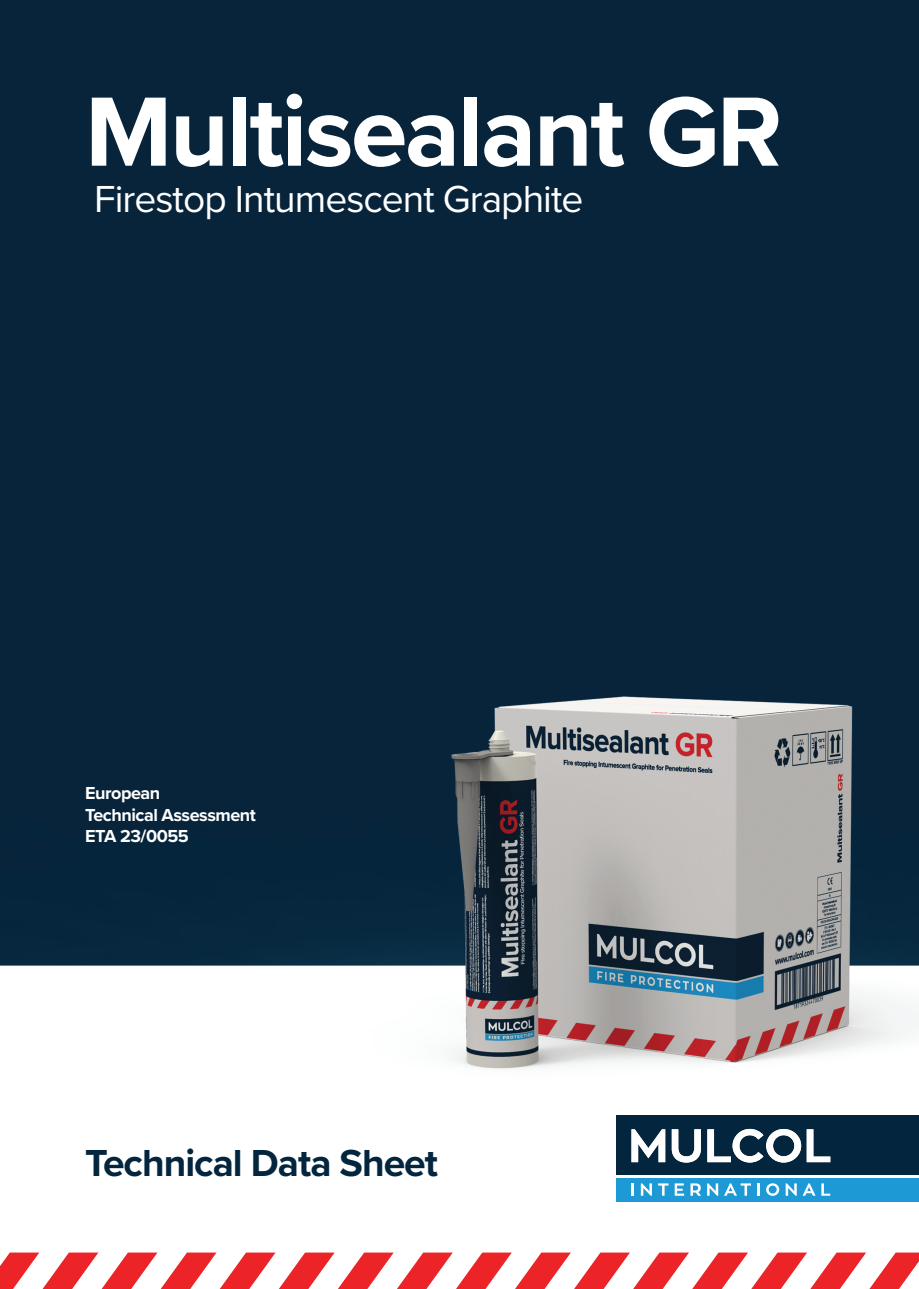
<style>
.page{position:relative;width:919px;height:1289px;background:#fff}
.page>*{position:absolute;margin:0;border:0;box-sizing:border-box;transform-origin:0 0}
.t1{font:700 102px "Proxima Nova";letter-spacing:-.025em;color:#fff}
.t2{font:39px "Proxima Nova";letter-spacing:-.025em;color:#fff}
.Subkoppen{font:700 39px "Proxima Nova";letter-spacing:-.025em;color:#03253e}
.t3{font:700 18px "Proxima Nova";letter-spacing:-.025em;color:#fff}
</style>
<div class="page">
<img style="left:0;top:0;width:918px;height:1069px">
<svg style="left:0;top:1252px;width:918px;height:36px"></svg>
<div style="left:616px;top:1115px;width:302px;height:60px;background:#03253e"></div>
<div style="left:616px;top:1178px;width:302px;height:23px;background:#1d99d6"></div>
<svg style="left:631px;top:1129px;width:34px;height:33px"></svg>
<svg style="left:671px;top:1129px;width:29px;height:33px"></svg>
<svg style="left:707px;top:1128px;width:123px;height:34px"></svg>
<svg style="left:631px;top:1183px;width:3px;height:12px"></svg>
<svg style="left:640px;top:1183px;width:12px;height:12px"></svg>
<svg style="left:658px;top:1183px;width:10px;height:12px"></svg>
<svg style="left:674px;top:1183px;width:10px;height:12px"></svg>
<svg style="left:690px;top:1183px;width:11px;height:12px"></svg>
<svg style="left:707px;top:1183px;width:11px;height:12px"></svg>
<svg style="left:724px;top:1183px;width:27px;height:12px"></svg>
<svg style="left:757px;top:1183px;width:2px;height:12px"></svg>
<svg style="left:766px;top:1183px;width:13px;height:12px"></svg>
<svg style="left:785px;top:1183px;width:11px;height:12px"></svg>
<svg style="left:803px;top:1183px;width:12px;height:12px"></svg>
<svg style="left:821px;top:1183px;width:9px;height:12px"></svg>
<p class="t1" style="left:85px;top:56px;width:698px">Multisealant GR</p>
<p class="t2" style="left:94px;top:170px;width:491px">Firestop Intumescent Graphite</p>
<p class="t3" style="left:85px;top:779px;width:77px">European</p>
<p class="t3" style="left:85px;top:801px;width:172px">Technical Assessment</p>
<p class="t3" style="left:85px;top:822px;width:105px">ETA 23/0055</p>
<p class="Subkoppen" style="left:85px;top:1133px;width:354px">Technical Data Sheet</p>
</div>
